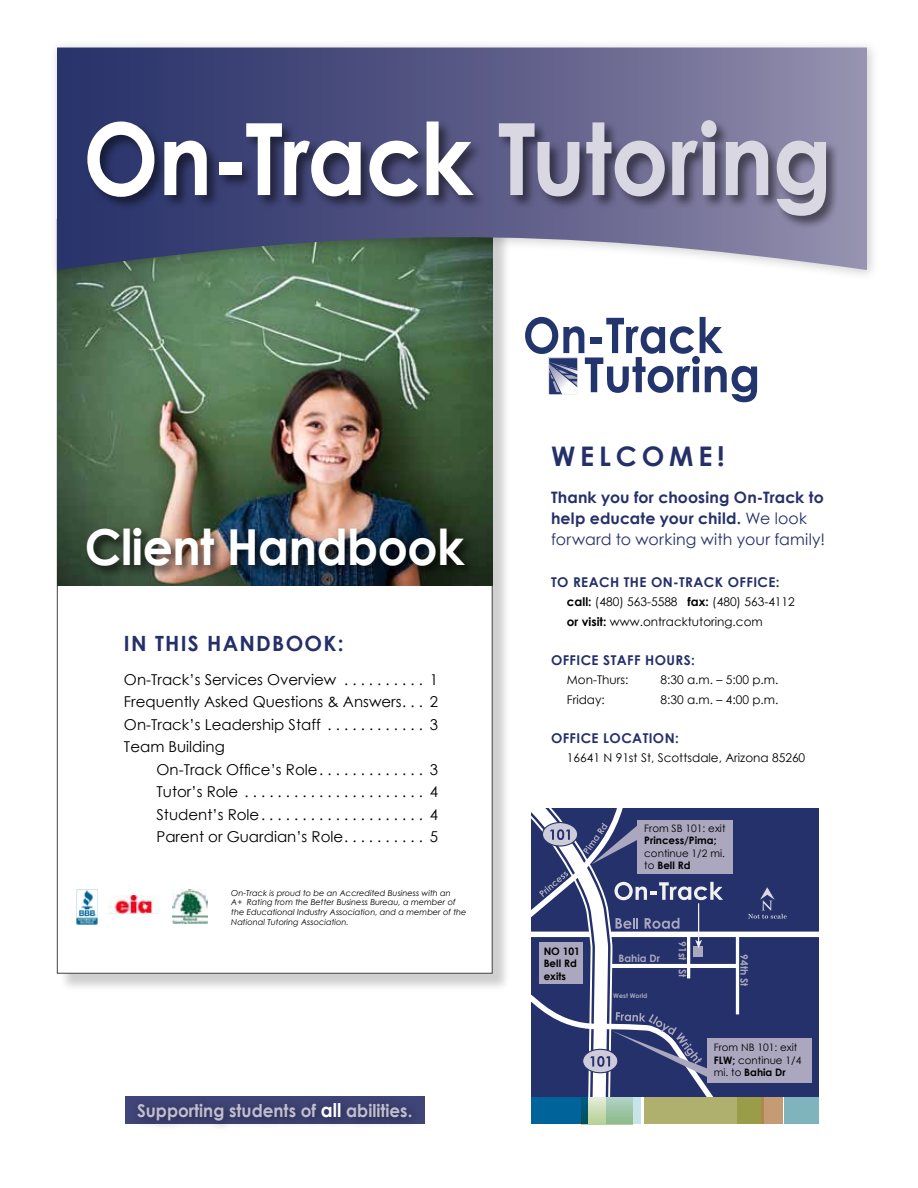
<style>
.page{position:relative;width:918px;height:1188px;background:#fff}
.page>*{position:absolute;margin:0;border:0;box-sizing:border-box;transform-origin:0 0}
.t1{font:700 99.9px "Century Gothic";letter-spacing:-.015em;color:#fff;scale:.9 1}
.t2{font:700 49.65px "Century Gothic";letter-spacing:-.01em;color:#fff;scale:.95 1}
.t3{font:700 27px "Century Gothic";letter-spacing:.18em;color:#25306a}
.t4{font:700 21px "Century Gothic";letter-spacing:.06em;color:#25306a}
.t5{font:700 17.7px "Century Gothic";color:#c1bed0;scale:.95 1}
.t6{font:700 15.75px/21px "Century Gothic";letter-spacing:-.005em;color:#25306a}
.t7{font:15px/22.5px "Century Gothic";color:#000}
.t8{font:700 13.5px "Century Gothic";letter-spacing:.03em;color:#25306a}
.t9{font:12px/19.5px "Century Gothic";color:#000}
.t10{font:10.35px/12.3px "Century Gothic";color:#000}
.t11{font:700 10.35px/12.3px "Century Gothic";color:#000}
.t12{font:700 10.35px "Century Gothic";color:#aaa7bf}
.t13{font:italic 8.25px/9.8px "Century Gothic";color:#000}
.t14{font:700 6.45px "Century Gothic";color:#aaa7bf}
.s1{color:#d9d7e2}
.s2{font-size:19.05px;color:#fff}
.s3{font-weight:400}
.s4{font-weight:700}
</style>
<div class="page">
<div style="left:645px;top:1097px;width:119px;height:27px;background:#afb06e"></div>
<svg style="left:632px;top:1097px;width:9px;height:27px"></svg>
<svg style="left:588px;top:1097px;width:44px;height:27px"></svg>
<div style="left:738px;top:1097px;width:26px;height:27px;background:#9a9d47"></div>
<div style="left:531px;top:1097px;width:57px;height:27px;background:#00639a"></div>
<div style="left:762px;top:1097px;width:21px;height:27px;background:#c59b73"></div>
<div style="left:785px;top:1097px;width:34px;height:27px;background:#80b4bc"></div>
<div style="left:59px;top:222px;width:452px;height:770px;background:#000;opacity:.26"></div>
<div style="left:57px;top:219px;width:436px;height:755px;background:#fff"></div>
<img style="left:57px;top:282px;width:436px;height:303px">
<img style="left:77px;top:890px;width:21px;height:34px">
<img style="left:108px;top:895px;width:51px;height:18px">
<img style="left:173px;top:889px;width:35px;height:35px">
<div style="left:49px;top:39px;width:831px;height:243px;background:#000;opacity:.2"></div>
<svg style="left:57px;top:48px;width:810px;height:222px;background:#656a8b"></svg>
<div style="left:84px;top:525px;width:392px;height:53px;background:#000;opacity:.75"></div>
<div style="left:85px;top:119px;width:755px;height:111px;background:#000;opacity:.5"></div>
<svg style="left:525px;top:317px;width:232px;height:85px"></svg>
<div style="left:531px;top:808px;width:288px;height:289px;background:#24316a"></div>
<div style="left:531px;top:932px;width:288px;height:5px;background:#fff"></div>
<svg style="left:531px;top:808px;width:257px;height:289px"></svg>
<div style="left:707px;top:1039px;width:104px;height:44px;background:#aaa7bf"></div>
<div style="left:539px;top:942px;width:44px;height:42px;background:#aaa7bf"></div>
<div style="left:125px;top:1097px;width:300px;height:27px;background:#404577"></div>
<div style="left:131px;top:1096px;width:292px;height:37px;background:#000;opacity:.5"></div>
<h1 class="t1" style="left:83px;top:83px;width:834px">On-Track <span class="s1">Tutoring</span></h1>
<h2 class="t2" style="left:85px;top:510px;width:402px">Client Handbook</h2>
<h3 class="t4" style="left:124px;top:628px;width:221px">In this handbook:</h3>
<p class="t7" style="left:124px;top:668px;width:316px">On-Track’s Services Overview . . . . . . . . . . 1<br>Frequently Asked Questions &amp; Answers ...</p>
<p class="t7" style="left:430px;top:691px;width:10px">2</p>
<p class="t7" style="left:124px;top:713px;width:202px">On-Track’s Leadership Staff .............</p>
<p class="t7" style="left:430px;top:713px;width:10px">3</p>
<p class="t7" style="left:157px;top:736px;width:168px;text-indent:-33px">Team Building<br>On-Track Office’s Role .............</p>
<p class="t7" style="left:157px;top:758px;width:283px;text-align:justify;text-indent:273px">3<br>Tutor’s Role . . . . . . . . . . . . . . . . . . . . . . 4<br>Student’s Role ....................</p>
<p class="t7" style="left:430px;top:803px;width:10px">4</p>
<p class="t7" style="left:157px;top:826px;width:193px">Parent or Guardian’s Role ..........</p>
<p class="t7" style="left:430px;top:826px;width:10px">5</p>
<p class="t13" style="left:231px;top:888px;width:237px">On-Track is proud to be an Accredited Business with an<br>A+ Rating from the Better Business Bureau, a member of the Educational Industry Association, and a member of the National Tutoring Association.</p>
<p class="t5" style="left:137px;top:1097px;width:291px">Supporting students of <span class="s2">all</span> abilities.</p>
<h3 class="t3" style="left:551px;top:435px;width:175px">WELCOME!</h3>
<p class="t6" style="left:551px;top:486px;width:276px">Thank you for choosing On-Track to help educate your child. <span class="s3">We look forward to working with your family!</span></p>
<p class="t8" style="left:551px;top:572px;width:230px">To Reach the On-Track Office:</p>
<p class="t9" style="left:567px;top:592px;width:230px"><span class="s4">call:</span> (480) 563-5588 <span class="s4">fax:</span> (480) 563-4112 <span class="s4">or visit:</span> www.ontracktutoring.com</p>
<p class="t8" style="left:551px;top:650px;width:34px">Office</p>
<p class="t8" style="left:603px;top:650px;width:93px">Staff Hours:</p>
<p class="t9" style="left:567px;top:670px;width:63px">Mon-Thurs:</p>
<p class="t9" style="left:660px;top:670px;width:120px">8:30 a.m. – 5:00 p.m.</p>
<p class="t9" style="left:567px;top:689px;width:40px">Friday:</p>
<p class="t9" style="left:660px;top:689px;width:120px">8:30 a.m. – 4:00 p.m.</p>
<p class="t8" style="left:551px;top:728px;width:34px">Office</p>
<p class="t8" style="left:603px;top:728px;width:77px">location:</p>
<p class="t9" style="left:567px;top:748px;width:240px">16641 N 91st St, Scottsdale, Arizona 85260</p>
<p class="t11" style="left:544px;top:945px;width:38px">NO 101<br>Bell Rd exits</p>
<p class="t10" style="left:644px;top:822px;width:83px">From SB 101: exit</p>
<p class="t11" style="left:644px;top:834px;width:74px">Princess/Pima;</p>
<p class="t10" style="left:644px;top:847px;width:82px">continue 1/2 mi. to <span class="s4">Bell Rd</span></p>
<p class="t12" style="left:618px;top:950px;width:43px">Bahia Dr</p>
<p class="t14" style="left:613px;top:991px;width:36px">West World</p>
<p class="t12" style="left:690px;top:941px;width:38px;rotate:90deg">91st St</p>
<p class="t12" style="left:752px;top:954px;width:34px;rotate:90deg">94th St</p>
<p class="t10" style="left:714px;top:1041px;width:89px">From NB 101: exit<br><span class="s4">FLW;</span> continue 1/4 mi. to <span class="s4">Bahia Dr</span></p>
</div>
